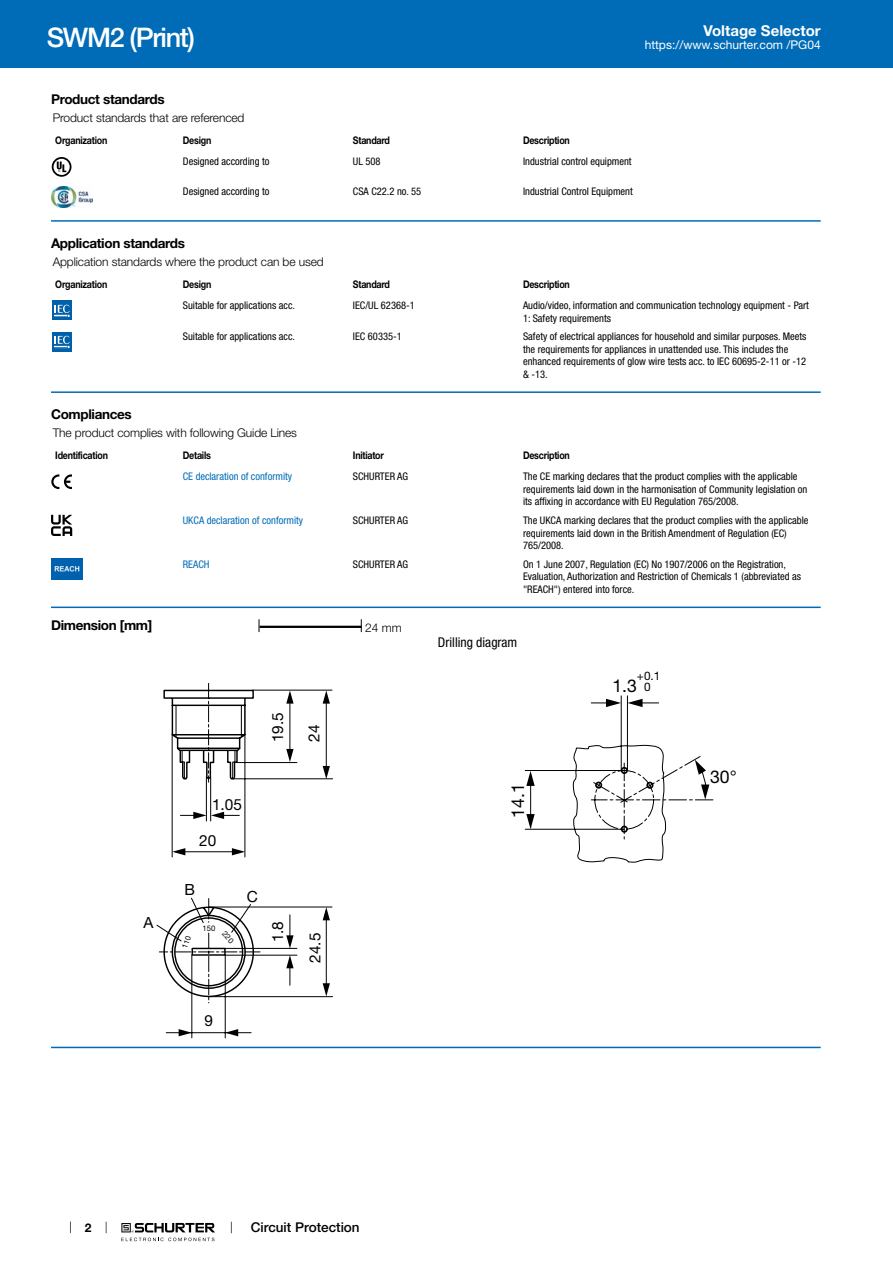
<style>
.page{position:relative;width:893px;height:1263px;background:#fff}
.page>*{position:absolute;margin:0;border:0;box-sizing:border-box;transform-origin:0 0}
.t1{font:500 27px "Helvetica Neue LT";letter-spacing:-.05em;color:#fff}
.t2{font:17.7px "Helvetica Neue LT";color:#000}
.t3{font:15.45px "Helvetica Neue LT";color:#000}
.t4{font:700 15px "Helvetica Neue LT";color:#fff}
.t5{font:700 13.5px "Helvetica Neue LT";letter-spacing:-.025em;color:#000}
.t6{font:500 13.5px "Helvetica Neue LT";color:#000}
.t7{font:condensed 13.5px "Helvetica Neue LT";color:#000}
.t8{font:300 12px "Helvetica Neue LT";letter-spacing:-.01em;color:#000}
.t9{font:12px "Helvetica Neue LT";color:#fff}
.t10{font:700 12px "Helvetica Neue LT";color:#000}
.t11{font:11.7px/10.9px "Helvetica Neue LT";color:#000;text-align:center}
.t12{font:condensed 10.5px/12.6px "Helvetica Neue LT";color:#000}
.t13{font:700 10.5px "Helvetica Neue LT";letter-spacing:-.025em;color:#000;scale:.85 1}
.t14{font:condensed 10.5px "Helvetica Neue LT";color:#006bb6}
.t15{font:7.65px "Helvetica Neue LT";color:#000}
</style>
<div class="page">
<svg style="left:70px;top:1221px;width:1px;height:12px"></svg>
<svg style="left:121px;top:1223px;width:94px;height:18px"></svg>
<div style="left:0;top:0;width:893px;height:68px;background:#006bb6"></div>
<svg style="left:52px;top:157px;width:19px;height:20px"></svg>
<img style="left:51px;top:186px;width:42px;height:21px">
<hr style="left:51px;top:220px;width:770px;height:2px;background:#006bb6">
<svg style="left:52px;top:300px;width:20px;height:20px"></svg>
<div style="left:52px;top:301px;width:19px;height:19px;background:#0060a9"></div>
<svg style="left:54px;top:305px;width:16px;height:12px"></svg>
<svg style="left:52px;top:332px;width:20px;height:20px"></svg>
<div style="left:52px;top:332px;width:19px;height:19px;background:#0060a9"></div>
<svg style="left:54px;top:336px;width:16px;height:13px"></svg>
<hr style="left:51px;top:391px;width:770px;height:2px;background:#006bb6">
<svg style="left:51px;top:474px;width:21px;height:15px"></svg>
<svg style="left:51px;top:515px;width:21px;height:21px"></svg>
<img style="left:51px;top:558px;width:32px;height:22px">
<hr style="left:51px;top:606px;width:770px;height:2px;background:#006bb6">
<svg style="left:259px;top:619px;width:1px;height:13px"></svg>
<hr style="left:260px;top:626px;width:102px;height:2px;background:#000">
<svg style="left:361px;top:619px;width:1px;height:13px"></svg>
<svg style="left:166px;top:689px;width:167px;height:349px"></svg>
<svg style="left:286px;top:690px;width:8px;height:14px"></svg>
<svg style="left:286px;top:749px;width:8px;height:13px"></svg>
<svg style="left:323px;top:690px;width:7px;height:14px"></svg>
<svg style="left:323px;top:766px;width:7px;height:13px"></svg>
<svg style="left:286px;top:955px;width:8px;height:13px"></svg>
<svg style="left:286px;top:935px;width:8px;height:13px"></svg>
<svg style="left:323px;top:907px;width:7px;height:13px"></svg>
<svg style="left:323px;top:983px;width:7px;height:13px"></svg>
<svg style="left:225px;top:1029px;width:13px;height:7px"></svg>
<svg style="left:179px;top:1029px;width:13px;height:7px"></svg>
<svg style="left:525px;top:695px;width:189px;height:167px"></svg>
<hr style="left:51px;top:1047px;width:770px;height:1px;background:#006bb6">
<svg style="left:156px;top:683px;width:104px;height:320px"></svg>
<h1 class="t1" style="left:47px;top:21px;width:150px">SWM2 (Print)</h1>
<h3 class="t4" style="left:703px;top:21px;width:119px">Voltage Selector</h3>
<p class="t9" style="left:645px;top:38px;width:178px">https://www.schurter.com /PG04</p>
<p class="t5" style="left:51px;top:91px;width:115px">Product standards</p>
<p class="t8" style="left:53px;top:110px;width:193px">Product standards that are referenced</p>
<p class="t13" style="left:55px;top:134px;width:63px">Organization</p>
<p class="t13" style="left:183px;top:134px;width:35px">Design</p>
<p class="t13" style="left:353px;top:134px;width:45px">Standard</p>
<p class="t13" style="left:523px;top:134px;width:57px">Description</p>
<p class="t12" style="left:183px;top:155px;width:88px">Designed according to</p>
<p class="t12" style="left:353px;top:155px;width:29px">UL 508</p>
<p class="t12" style="left:523px;top:155px;width:110px">Industrial control equipment</p>
<p class="t12" style="left:183px;top:185px;width:88px">Designed according to</p>
<p class="t12" style="left:353px;top:185px;width:70px">CSA C22.2 no. 55</p>
<p class="t12" style="left:523px;top:185px;width:111px">Industrial Control Equipment</p>
<p class="t5" style="left:51px;top:235px;width:135px">Application standards</p>
<p class="t8" style="left:53px;top:254px;width:272px">Application standards where the product can be used</p>
<p class="t13" style="left:55px;top:277px;width:63px">Organization</p>
<p class="t13" style="left:183px;top:277px;width:35px">Design</p>
<p class="t13" style="left:353px;top:277px;width:45px">Standard</p>
<p class="t13" style="left:523px;top:277px;width:57px">Description</p>
<p class="t12" style="left:183px;top:299px;width:114px">Suitable for applications acc.</p>
<p class="t12" style="left:353px;top:299px;width:63px">IEC/UL 62368-1</p>
<p class="t12" style="left:523px;top:299px;width:287px">Audio/video, information and communication technology equipment - Part<br>1: Safety requirements</p>
<p class="t12" style="left:183px;top:330px;width:114px">Suitable for applications acc.</p>
<p class="t12" style="left:353px;top:330px;width:50px">IEC 60335-1</p>
<p class="t12" style="left:523px;top:330px;width:285px">Safety of electrical appliances for household and similar purposes. Meets the requirements for appliances in unattended use. This includes the enhanced requirements of glow wire tests acc. to IEC 60695-2-11 or -12 &amp; -13.</p>
<p class="t5" style="left:51px;top:406px;width:82px">Compliances</p>
<p class="t8" style="left:53px;top:425px;width:246px">The product complies with following Guide Lines</p>
<p class="t13" style="left:55px;top:449px;width:64px">Identification</p>
<p class="t13" style="left:183px;top:449px;width:35px">Details</p>
<p class="t13" style="left:353px;top:449px;width:38px">Initiator</p>
<p class="t13" style="left:523px;top:449px;width:57px">Description</p>
<p class="t14" style="left:183px;top:470px;width:111px">CE declaration of conformity</p>
<p class="t12" style="left:353px;top:470px;width:57px">SCHURTER AG</p>
<p class="t12" style="left:523px;top:470px;width:286px">The CE marking declares that the product complies with the applicable requirements laid down in the harmonisation of Community legislation on its affixing in accordance with EU Regulation 765/2008.</p>
<p class="t14" style="left:183px;top:514px;width:122px">UKCA declaration of conformity</p>
<p class="t12" style="left:353px;top:514px;width:57px">SCHURTER AG</p>
<p class="t12" style="left:523px;top:514px;width:287px">The UKCA marking declares that the product complies with the applicable requirements laid down in the British Amendment of Regulation (EC)<br>765/2008.</p>
<p class="t14" style="left:183px;top:558px;width:28px">REACH</p>
<p class="t12" style="left:353px;top:557px;width:57px">SCHURTER AG</p>
<p class="t12" style="left:523px;top:557px;width:279px">On 1 June 2007, Regulation (EC) No 1907/2006 on the Registration,<br>Evaluation, Authorization and Restriction of Chemicals 1 (abbreviated as "REACH") entered into force.</p>
<p class="t5" style="left:51px;top:617px;width:103px">Dimension [mm]</p>
<p class="t8" style="left:365px;top:620px;width:38px">24 mm</p>
<h3 class="t3" style="left:143px;top:913px;width:11px">A</h3>
<h3 class="t3" style="left:268px;top:742px;width:31px;rotate:-90deg">19.5</h3>
<h3 class="t3" style="left:212px;top:795px;width:31px">1.05</h3>
<h3 class="t3" style="left:199px;top:831px;width:19px">20</h3>
<h3 class="t3" style="left:184px;top:881px;width:12px">B</h3>
<p class="t15" style="left:203px;top:923px;width:14px">150</p>
<h3 class="t3" style="left:247px;top:887px;width:13px">C</h3>
<h3 class="t3" style="left:268px;top:942px;width:23px;rotate:-90deg">1.8</h3>
<h3 class="t3" style="left:204px;top:1011px;width:10px">9</h3>
<h3 class="t3" style="left:305px;top:742px;width:19px;rotate:-90deg">24</h3>
<h3 class="t3" style="left:306px;top:963px;width:31px;rotate:-90deg">24.5</h3>
<p class="t10" style="left:85px;top:1220px;width:8px">2</p>
<p class="t6" style="left:251px;top:1219px;width:110px">Circuit Protection</p>
<p class="t7" style="left:438px;top:634px;width:81px">Drilling diagram</p>
<h2 class="t2" style="left:507px;top:818px;width:36px;rotate:-90deg">14.1</h2>
<p class="t11" style="left:637px;top:671px;width:25px">+0.1<br>0</p>
<h2 class="t2" style="left:612px;top:675px;width:26px">1.3</h2>
<h2 class="t2" style="left:710px;top:766px;width:28px">30°</h2>
</div>
